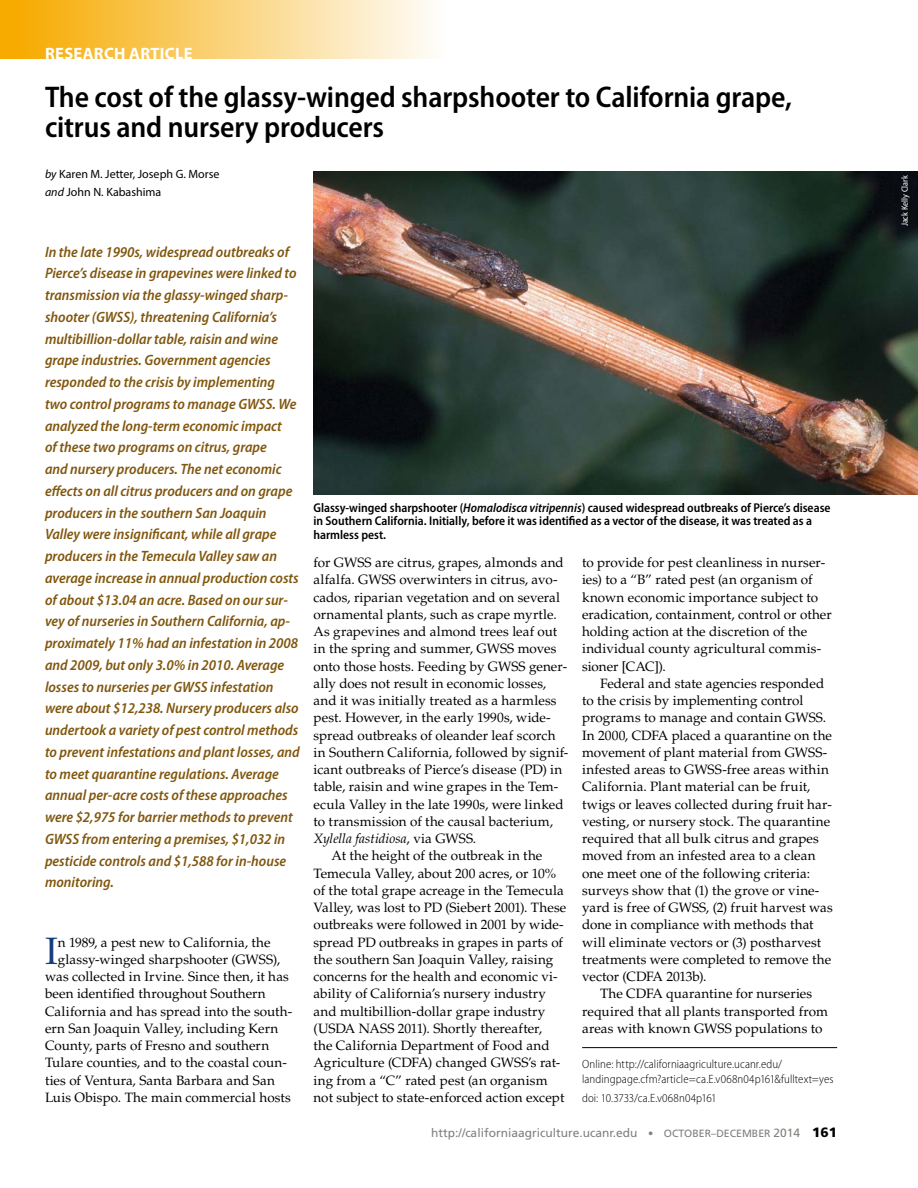
<style>
.page{position:relative;width:918px;height:1188px;background:#fff}
.page>*{position:absolute;margin:0;border:0;box-sizing:border-box;transform-origin:0 0}
.t1{font:38.1px "Palatino LT Std";color:#143f7e}
.t2{font:600 semi-condensed 30px/30px "Myriad Pro";letter-spacing:-.005em;color:#000}
.t3{font:700 16.5px "Myriad Pro";letter-spacing:.02em;color:#fff}
.t4{font:italic 600 semi-condensed 15px/21.8px "Myriad Pro";color:#81570e}
.t5{font:13.5px/17.2px "Palatino LT Std";letter-spacing:.005em;color:#000}
.t6{font:italic 13.5px "Palatino LT Std";color:#000}
.t7{font:600 semi-condensed 12.75px/13.5px "Myriad Pro";color:#000}
.t8{font:300 semi-condensed 12px/15px "Myriad Pro";letter-spacing:.005em;color:#000}
.t9{font:12px "Frutiger LT Std";color:#7e817b}
.t10{font:12px/18px "Myriad Pro";color:#000}
.t11{font:semi-condensed 9px "Myriad Pro";color:#fff}
.s1{font-style:italic}
.s2{font-style:normal}
.s3{font-size:10.5px}
.s4{font-weight:900;font-size:13.5px;color:#000}
</style>
<div class="page">
<div style="left:0;top:0;width:446px;height:59px;background:linear-gradient(to right,#f6a800,#fefefc)"></div>
<hr style="left:582px;top:1047px;width:255px;height:1px;background:#000">
<img style="left:313px;top:171px;width:605px;height:324px">
<div style="left:901px;top:175px;width:11px;height:54px;background:#090c11"></div>
<p class="t3" style="left:45px;top:42px;width:149px">RESEARCH ARTICLE</p>
<h2 class="t2" style="left:45px;top:82px;width:748px">The cost of the glassy-winged sharpshooter to California grape, citrus and nursery producers</h2>
<p class="t10" style="left:45px;top:165px;width:176px"><span class="s1">by</span> Karen M. Jetter, Joseph G. Morse <span class="s1">and</span> John N. Kabashima</p>
<p class="t4" style="left:45px;top:240px;width:256px">In the late 1990s, widespread outbreaks of Pierce’s disease in grapevines were linked to transmission via the glassy-winged sharp&shy;shooter (GWSS), threatening California’s multibillion-dollar table, raisin and wine grape industries. Government agencies responded to the crisis by implementing two control programs to manage GWSS. We analyzed the long-term economic impact<br>of these two programs on citrus, grape<br>and nursery producers. The net economic effects on all citrus producers and on grape producers in the southern San Joaquin Valley were insignificant, while all grape producers in the Temecula Valley saw an average increase in annual production costs of about $13.04 an acre. Based on our sur&shy;vey of nurseries in Southern California, ap&shy;proximately 11% had an infestation in 2008 and 2009, but only 3.0% in 2010. Average losses to nurseries per GWSS infestation were about $12,238. Nursery producers also undertook a variety of pest control methods to prevent infestations and plant losses, and to meet quarantine regulations. Average annual per-acre costs of these approaches were $2,975 for barrier methods to prevent GWSS from entering a premises, $1,032 in pesticide controls and $1,588 for in-house monitoring.</p>
<h1 class="t1" style="left:45px;top:928px;width:14px">I</h1>
<p class="t5" style="left:58px;top:934px;width:214px">n 1989, a pest new to California, the</p>
<p class="t5" style="left:58px;top:951px;width:224px">glassy-winged sharpshooter (GWSS),</p>
<p class="t5" style="left:45px;top:968px;width:246px">was collected in Irvine. Since then, it has</p>
<p class="t5" style="left:45px;top:985px;width:222px">been identified throughout Southern</p>
<p class="t5" style="left:45px;top:1003px;width:249px">California and has spread into the south-</p>
<p class="t5" style="left:45px;top:1020px;width:235px">ern San Joaquin Valley, including Kern</p>
<p class="t5" style="left:45px;top:1037px;width:226px">County, parts of Fresno and southern</p>
<p class="t5" style="left:45px;top:1054px;width:243px">Tulare counties, and to the coastal coun-</p>
<p class="t5" style="left:45px;top:1072px;width:232px">ties of Ventura, Santa Barbara and San</p>
<p class="t5" style="left:45px;top:1089px;width:247px">Luis Obispo. The main commercial hosts</p>
<p class="t7" style="left:313px;top:500px;width:519px">Glassy-winged sharpshooter (<span class="s1">Homalodisca vitripennis</span>) caused widespread outbreaks of Pierce’s disease in Southern California. Initially, before it was identified as a vector of the disease, it was treated as a harmless pest.</p>
<p class="t5" style="left:314px;top:554px;width:252px">for GWSS are citrus, grapes, almonds and</p>
<p class="t5" style="left:314px;top:571px;width:246px">alfalfa. GWSS overwinters in citrus, avo-</p>
<p class="t5" style="left:314px;top:589px;width:248px">cados, riparian vegetation and on several</p>
<p class="t5" style="left:314px;top:606px;width:245px">ornamental plants, such as crape myrtle.</p>
<p class="t5" style="left:314px;top:623px;width:245px">As grapevines and almond trees leaf out</p>
<p class="t5" style="left:314px;top:640px;width:244px">in the spring and summer, GWSS moves</p>
<p class="t5" style="left:314px;top:658px;width:255px">onto those hosts. Feeding by GWSS gener-</p>
<p class="t5" style="left:314px;top:675px;width:234px">ally does not result in economic losses,</p>
<p class="t5" style="left:314px;top:692px;width:245px">and it was initially treated as a harmless</p>
<p class="t5" style="left:314px;top:709px;width:239px">pest. However, in the early 1990s, wide-</p>
<p class="t5" style="left:314px;top:727px;width:244px">spread outbreaks of oleander leaf scorch</p>
<p class="t5" style="left:314px;top:744px;width:256px">in Southern California, followed by signif-</p>
<p class="t5" style="left:314px;top:761px;width:250px">icant outbreaks of Pierce’s disease (PD) in</p>
<p class="t5" style="left:314px;top:778px;width:246px">table, raisin and wine grapes in the Tem-</p>
<p class="t5" style="left:314px;top:796px;width:252px">ecula Valley in the late 1990s, were linked</p>
<p class="t5" style="left:314px;top:813px;width:241px">to transmission of the causal bacterium,</p>
<p class="t6" style="left:314px;top:831px;width:164px">Xylella fastidiosa<span class="s2">, via GWSS.</span></p>
<p class="t5" style="left:332px;top:847px;width:212px">At the height of the outbreak in the</p>
<p class="t5" style="left:314px;top:865px;width:244px">Temecula Valley, about 200 acres, or 10%</p>
<p class="t5" style="left:314px;top:882px;width:252px">of the total grape acreage in the Temecula</p>
<p class="t5" style="left:314px;top:899px;width:254px">Valley, was lost to PD (Siebert 2001). These</p>
<p class="t5" style="left:314px;top:916px;width:252px">outbreaks were followed in 2001 by wide-</p>
<p class="t5" style="left:314px;top:934px;width:251px">spread PD outbreaks in grapes in parts of</p>
<p class="t5" style="left:314px;top:951px;width:241px">the southern San Joaquin Valley, raising</p>
<p class="t5" style="left:314px;top:968px;width:246px">concerns for the health and economic vi-</p>
<p class="t5" style="left:314px;top:985px;width:234px">ability of California’s nursery industry</p>
<p class="t5" style="left:314px;top:1003px;width:233px">and multibillion-dollar grape industry</p>
<p class="t5" style="left:314px;top:1020px;width:230px">(USDA NASS 2011). Shortly thereafter,</p>
<p class="t5" style="left:314px;top:1037px;width:238px">the California Department of Food and</p>
<p class="t5" style="left:314px;top:1054px;width:248px">Agriculture (CDFA) changed GWSS’s rat-</p>
<p class="t5" style="left:314px;top:1072px;width:236px">ing from a “C” rated pest (an organism</p>
<p class="t5" style="left:314px;top:1089px;width:252px">not subject to state-enforced action except</p>
<p class="t5" style="left:582px;top:554px;width:251px">to provide for pest cleanliness in nurser&shy;ies) to a “B” rated pest (an organism of known economic importance subject to eradication, containment, control or other holding action at the discretion of the individual county agricultural commis&shy;sioner [CAC]).</p>
<p class="t5" style="left:600px;top:675px;width:226px">Federal and state agencies responded</p>
<p class="t5" style="left:582px;top:692px;width:223px">to the crisis by implementing control</p>
<p class="t5" style="left:582px;top:709px;width:246px">programs to manage and contain GWSS.</p>
<p class="t5" style="left:582px;top:727px;width:251px">In 2000, CDFA placed a quarantine on the</p>
<p class="t5" style="left:582px;top:744px;width:247px">movement of plant material from GWSS-</p>
<p class="t5" style="left:582px;top:761px;width:248px">infested areas to GWSS-free areas within</p>
<p class="t5" style="left:582px;top:778px;width:230px">California. Plant material can be fruit,</p>
<p class="t5" style="left:582px;top:796px;width:252px">twigs or leaves collected during fruit har-</p>
<p class="t5" style="left:582px;top:813px;width:250px">vesting, or nursery stock. The quarantine</p>
<p class="t5" style="left:582px;top:830px;width:239px">required that all bulk citrus and grapes</p>
<p class="t5" style="left:582px;top:847px;width:235px">moved from an infested area to a clean</p>
<p class="t5" style="left:582px;top:865px;width:230px">one meet one of the following criteria:</p>
<p class="t5" style="left:582px;top:882px;width:239px">surveys show that (1) the grove or vine-</p>
<p class="t5" style="left:582px;top:899px;width:252px">yard is free of GWSS, (2) fruit harvest was</p>
<p class="t5" style="left:582px;top:916px;width:233px">done in compliance with methods that</p>
<p class="t5" style="left:582px;top:934px;width:241px">will eliminate vectors or (3) postharvest</p>
<p class="t5" style="left:582px;top:951px;width:251px">treatments were completed to remove the</p>
<p class="t5" style="left:582px;top:968px;width:126px">vector (CDFA 2013b).</p>
<p class="t5" style="left:600px;top:985px;width:214px">The CDFA quarantine for nurseries</p>
<p class="t5" style="left:582px;top:1003px;width:248px">required that all plants transported from</p>
<p class="t5" style="left:582px;top:1020px;width:242px">areas with known GWSS populations to</p>
<p class="t8" style="left:582px;top:1056px;width:253px">Online: http://californiaagriculture.ucanr.edu/ landingpage.cfm?article=ca.E.v068n04p161&amp;fulltext=yes</p>
<p class="t8" style="left:582px;top:1090px;width:136px">doi: 10.3733/ca.E.v068n04p161</p>
<p class="t9" style="left:431px;top:1126px;width:407px">http://californiaagriculture.ucanr.edu <span class="s3">• OCTOBER–DECEMBER</span> 2014 <span class="s4">161</span></p>
<p class="t11" style="left:899px;top:226px;width:53px;rotate:-90deg">Jack Kelly Clark</p>
</div>
